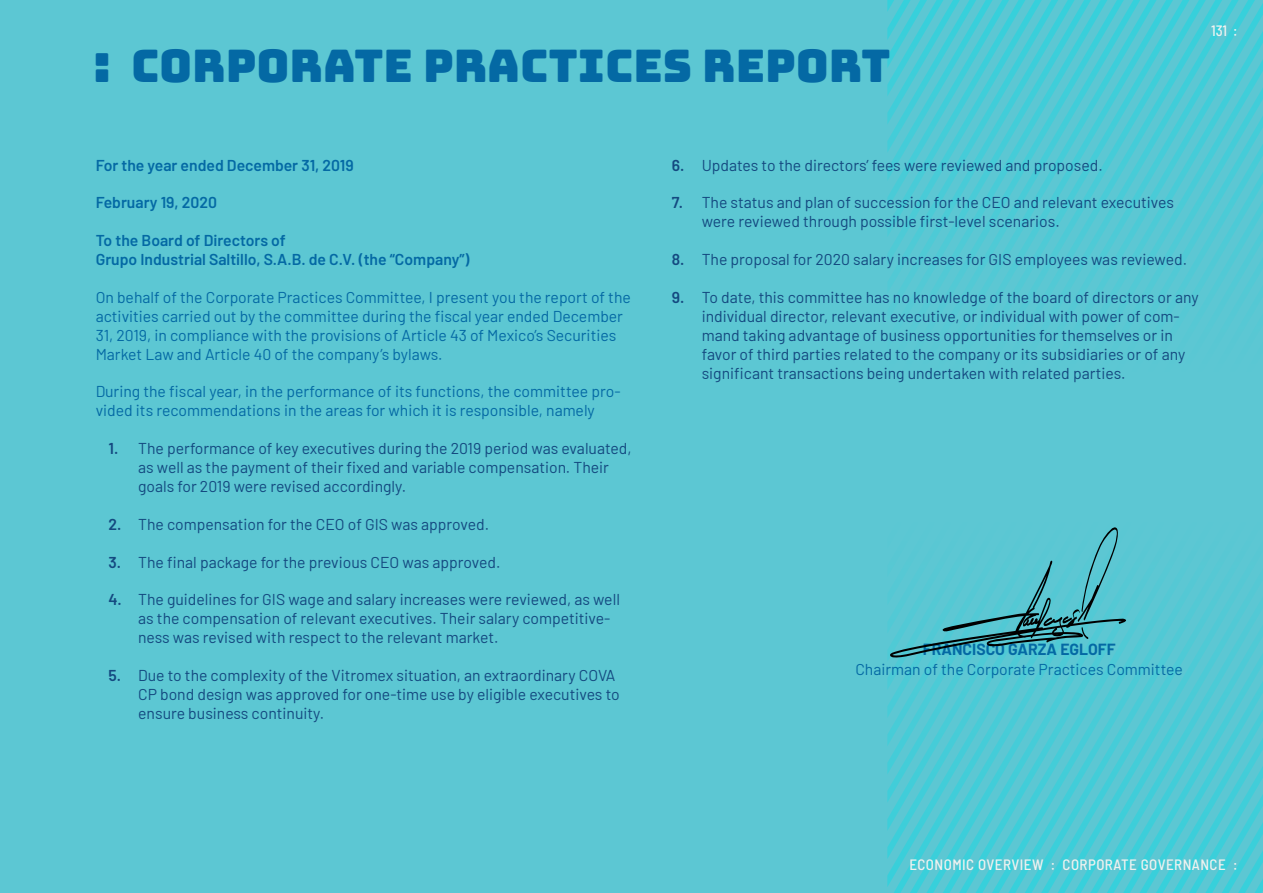
<style>
.page{position:relative;width:1263px;height:893px;background:#5cc7d3}
.page>*{position:absolute;margin:0;border:0;box-sizing:border-box;transform-origin:0 0}
.t1{font:45px "Bungee";color:#0469a4}
.t2{font:15.75px/18.9px "Barlow";color:#144980}
.t3{font:15.75px/18.9px "Barlow";color:#0469a4}
.t4{font:600 15.75px/18.9px "Barlow";color:#0469a4}
.t5{font:700 15.75px "Barlow";color:#0469a4}
.t6{font:500 semi-condensed 15px "Barlow";letter-spacing:.03em;color:#eff2f0}
.s1{font-weight:600}
</style>
<div class="page">
<svg style="left:887px;top:0;width:376px;height:276px"></svg>
<svg style="left:887px;top:619px;width:376px;height:274px"></svg>
<svg style="left:890px;top:527px;width:236px;height:131px"></svg>
<h1 class="t1" style="left:94px;top:40px;width:798px">: CORPORATE PRACTICES REPORT</h1>
<p class="t6" style="left:1211px;top:20px;width:28px">131 :</p>
<p class="t4" style="left:96px;top:154px;width:260px">For the year ended December 31, 2019</p>
<p class="t4" style="left:96px;top:192px;width:123px">February 19, 2020</p>
<p class="t4" style="left:96px;top:230px;width:375px">To the Board of Directors of<br>Grupo Industrial Saltillo, S.A.B. de C.V. (the “Company”)</p>
<p class="t3" style="left:96px;top:287px;width:537px">On behalf of the Corporate Practices Committee, I present you the report of the activities carried out by the committee during the fiscal year ended December 31, 2019, in compliance with the provisions of Article 43 of Mexico’s Securities Market Law and Article 40 of the company’s bylaws.</p>
<p class="t3" style="left:96px;top:381px;width:526px">During the fiscal year, in the performance of its functions, the committee pro&shy;vided its recommendations in the areas for which it is responsible, namely</p>
<p class="t2" style="left:138px;top:438px;width:495px;text-indent:-30px"><span class="s1">1.</span> The performance of key executives during the 2019 period was evaluated, as well as the payment of their fixed and variable compensation. Their goals for 2019 were revised accordingly.</p>
<p class="t2" style="left:108px;top:513px;width:382px"><span class="s1">2.</span> The compensation for the CEO of GIS was approved.</p>
<p class="t2" style="left:108px;top:551px;width:394px"><span class="s1">3.</span> The final package for the previous CEO was approved.</p>
<p class="t2" style="left:138px;top:589px;width:483px;text-indent:-30px"><span class="s1">4.</span> The guidelines for GIS wage and salary increases were reviewed, as well as the compensation of relevant executives. Their salary competitive&shy;ness was revised with respect to the relevant market.</p>
<p class="t2" style="left:138px;top:665px;width:483px;text-indent:-30px"><span class="s1">5.</span> Due to the complexity of the Vitromex situation, an extraordinary COVA<br>CP bond design was approved for one-time use by eligible executives to ensure business continuity.</p>
<p class="t2" style="left:672px;top:154px;width:432px"><span class="s1">6.</span> Updates to the directors’ fees were reviewed and proposed.</p>
<p class="t2" style="left:702px;top:192px;width:474px;text-indent:-30px"><span class="s1">7.</span> The status and plan of succession for the CEO and relevant executives were reviewed through possible first-level scenarios.</p>
<p class="t2" style="left:672px;top:249px;width:517px"><span class="s1">8.</span> The proposal for 2020 salary increases for GIS employees was reviewed.</p>
<p class="t2" style="left:702px;top:287px;width:499px;text-indent:-30px"><span class="s1">9.</span> To date, this committee has no knowledge of the board of directors or any individual director, relevant executive, or individual with power of com&shy;mand taking advantage of business opportunities for themselves or in favor of third parties related to the company or its subsidiaries or of any significant transactions being undertaken with related parties.</p>
<p class="t5" style="left:923px;top:638px;width:194px">FRANCISCO GARZA EGLOFF</p>
<p class="t3" style="left:855px;top:658px;width:329px">Chairman of the Corporate Practices Committee</p>
<p class="t6" style="left:909px;top:854px;width:330px">ECONOMIC OVERVIEW : CORPORATE GOVERNANCE :</p>
</div>
